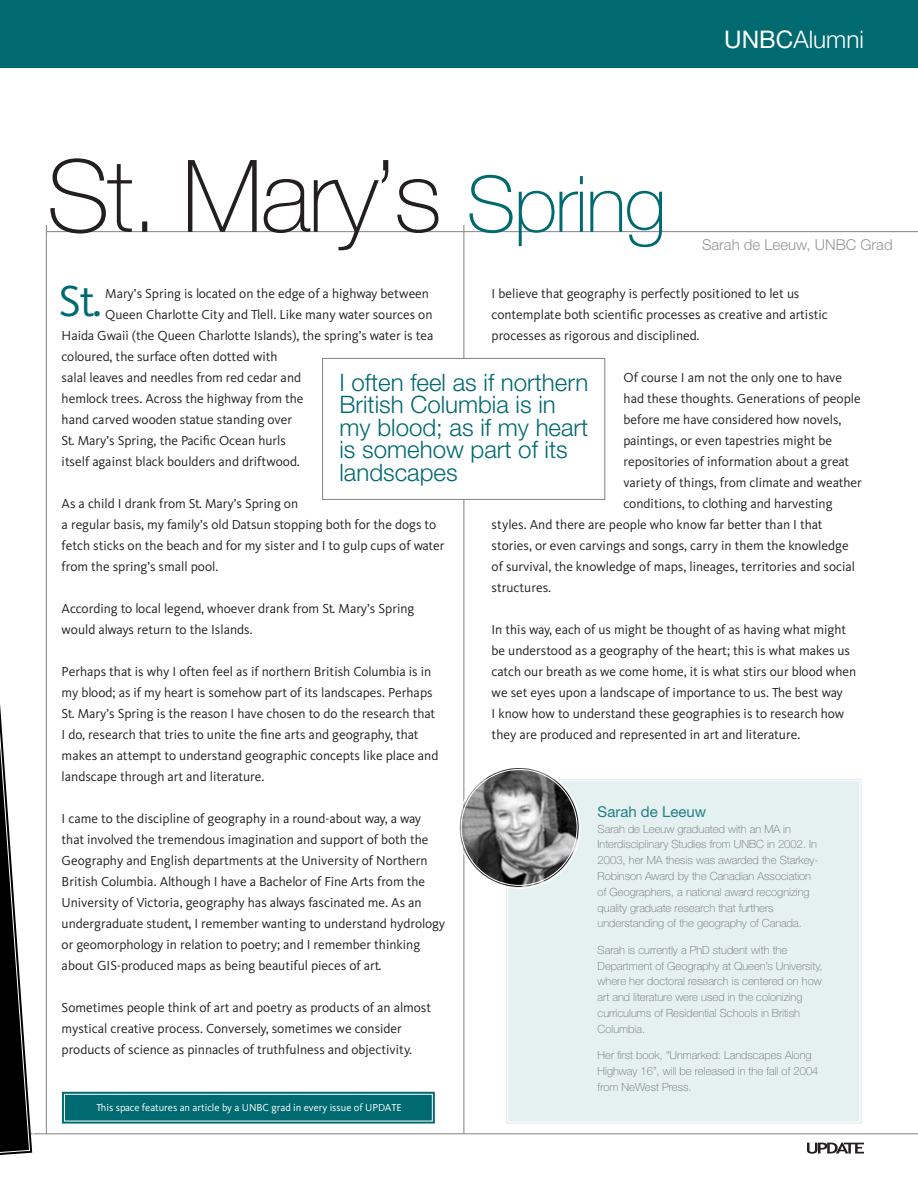
<style>
.page{position:relative;width:918px;height:1188px;background:#fff}
.page>*{position:absolute;margin:0;border:0;box-sizing:border-box;transform-origin:0 0}
.t1{font:100 100.5px "Helvetica Neue LT";letter-spacing:-.025em;color:#231f20}
.t2{font:45px "Kievit";color:#006a71}
.t3{font:300 24.3px "Helvetica Neue LT";color:#fff}
.t4{font:300 24.15px/22.5px "Helvetica Neue LT";color:#006a71}
.t5{font:300 15px "Helvetica Neue LT";color:#939598}
.t6{font:15px "Helvetica Neue LT";color:#228088}
.t7{font:13.5px/21px "Kievit";color:#231f20}
.t8{font:100 11.25px/15.8px "Helvetica Neue LT";color:#6c6d70}
.t9{font:10.5px "Kievit";color:#fff}
.s1{font-weight:400}
.s2{font-size:78px;color:#006a71}
</style>
<div class="page">
<div style="left:0;top:0;width:918px;height:68px;background:#006a71"></div>
<hr style="left:464px;top:162px;width:1px;height:972px;background:#808285">
<hr style="left:46px;top:162px;width:1px;height:972px;background:#808285">
<hr style="left:0;top:1134px;width:918px;height:1px;background:#808285">
<svg style="left:807px;top:1142px;width:57px;height:12px"></svg>
<svg style="left:0;top:704px;width:36px;height:451px"></svg>
<div style="left:323px;top:358px;width:282px;height:141px;background:#fff"></div>
<div style="left:322px;top:358px;width:283px;height:142px;border:1px solid #808285"></div>
<div style="left:504px;top:776px;width:358px;height:348px;background:#e5f0f1"></div>
<div style="left:508px;top:780px;width:352px;height:342px;border:1px solid #fff"></div>
<img style="left:460px;top:768px;width:119px;height:119px;border-radius:50%">
<svg style="left:61px;top:1091px;width:374px;height:33px;background:#0e7278"></svg>
<div style="left:64px;top:1094px;width:369px;height:28px;border:1px solid #fff"></div>
<div style="left:45px;top:96px;width:873px;height:129px;background:#fff"></div>
<hr style="left:46px;top:231px;width:872px;height:1px;background:#808285">
<h3 class="t3" style="left:724px;top:25px;width:141px"><span class="s1">UNBC</span>Alumni</h3>
<h1 class="t1" style="left:46px;top:139px;width:621px">St. Mary’s <span class="s2">Spring</span></h1>
<p class="t5" style="left:702px;top:236px;width:192px">Sarah de Leeuw, UNBC Grad</p>
<h2 class="t2" style="left:58px;top:276px;width:45px">St.</h2>
<p class="t7" style="left:492px;top:283px;width:338px">I believe that geography is perfectly positioned to let us contemplate both scientific processes as creative and artistic processes as rigorous and disciplined.</p>
<p class="t7" style="left:624px;top:367px;width:220px">Of course I am not the only one to have</p>
<p class="t7" style="left:624px;top:388px;width:239px">had these thoughts. Generations of people</p>
<p class="t7" style="left:624px;top:409px;width:219px">before me have considered how novels,</p>
<p class="t7" style="left:624px;top:430px;width:210px">paintings, or even tapestries might be</p>
<p class="t7" style="left:624px;top:451px;width:227px">repositories of information about a great</p>
<p class="t7" style="left:624px;top:472px;width:240px">variety of things, from climate and weather</p>
<p class="t7" style="left:624px;top:493px;width:211px">conditions, to clothing and harvesting</p>
<p class="t7" style="left:492px;top:514px;width:332px">styles. And there are people who know far better than I that</p>
<p class="t7" style="left:492px;top:535px;width:358px">stories, or even carvings and songs, carry in them the knowledge</p>
<p class="t7" style="left:492px;top:556px;width:365px">of survival, the knowledge of maps, lineages, territories and social</p>
<p class="t7" style="left:492px;top:577px;width:61px">structures.</p>
<p class="t7" style="left:492px;top:619px;width:366px">In this way, each of us might be thought of as having what might be understood as a geography of the heart; this is what makes us catch our breath as we come home, it is what stirs our blood when we set eyes upon a landscape of importance to us. The best way<br>I know how to understand these geographies is to research how they are produced and represented in art and literature.</p>
<p class="t7" style="left:105px;top:283px;width:325px">Mary’s Spring is located on the edge of a highway between</p>
<p class="t7" style="left:105px;top:304px;width:329px">Queen Charlotte City and Tlell. Like many water sources on</p>
<p class="t7" style="left:62px;top:325px;width:373px">Haida Gwaii (the Queen Charlotte Islands), the spring’s water is tea</p>
<p class="t7" style="left:62px;top:346px;width:218px">coloured, the surface often dotted with</p>
<p class="t7" style="left:62px;top:367px;width:241px">salal leaves and needles from red cedar and</p>
<p class="t7" style="left:62px;top:388px;width:243px">hemlock trees. Across the highway from the</p>
<p class="t7" style="left:62px;top:409px;width:232px">hand carved wooden statue standing over</p>
<p class="t7" style="left:62px;top:430px;width:226px">St. Mary’s Spring, the Pacific Ocean hurls</p>
<p class="t7" style="left:62px;top:451px;width:240px">itself against black boulders and driftwood.</p>
<p class="t7" style="left:62px;top:493px;width:384px">As a child I drank from St. Mary’s Spring on<br>a regular basis, my family’s old Datsun stopping both for the dogs to fetch sticks on the beach and for my sister and I to gulp cups of water from the spring’s small pool.</p>
<p class="t7" style="left:62px;top:598px;width:354px">According to local legend, whoever drank from St. Mary’s Spring would always return to the Islands.</p>
<p class="t7" style="left:62px;top:661px;width:378px">Perhaps that is why I often feel as if northern British Columbia is in my blood; as if my heart is somehow part of its landscapes. Perhaps St. Mary’s Spring is the reason I have chosen to do the research that I do, research that tries to unite the fine arts and geography, that makes an attempt to understand geographic concepts like place and landscape through art and literature.</p>
<p class="t7" style="left:62px;top:808px;width:385px">I came to the discipline of geography in a round-about way, a way that involved the tremendous imagination and support of both the Geography and English departments at the University of Northern British Columbia. Although I have a Bachelor of Fine Arts from the University of Victoria, geography has always fascinated me. As an undergraduate student, I remember wanting to understand hydrology or geomorphology in relation to poetry; and I remember thinking about GIS-produced maps as being beautiful pieces of art.</p>
<p class="t7" style="left:62px;top:997px;width:371px">Sometimes people think of art and poetry as products of an almost mystical creative process. Conversely, sometimes we consider products of science as pinnacles of truthfulness and objectivity.</p>
<h3 class="t4" style="left:339px;top:370px;width:250px">I often feel as if northern<br>British Columbia is in my blood; as if my heart is somehow part of its landscapes</h3>
<p class="t6" style="left:598px;top:803px;width:110px">Sarah de Leeuw</p>
<p class="t8" style="left:598px;top:821px;width:222px">Sarah de Leeuw graduated with an MA in Interdisciplinary Studies from UNBC in 2002. In 2003, her MA thesis was awarded the Starkey-Robinson Award by the Canadian Association of Geographers, a national award recognizing quality graduate research that furthers understanding of the geography of Canada.</p>
<p class="t8" style="left:598px;top:942px;width:227px">Sarah is currently a PhD student with the Department of Geography at Queen’s University, where her doctoral research is centered on how art and literature were used in the colonizing curriculums of Residential Schools in British Columbia.</p>
<p class="t8" style="left:598px;top:1047px;width:222px">Her first book, “Unmarked: Landscapes Along<br>Highway 16”, will be released in the fall of 2004 from NeWest Press.</p>
<p class="t9" style="left:96px;top:1102px;width:307px">This space features an article by a UNBC grad in every issue of UPDATE</p>
</div>
